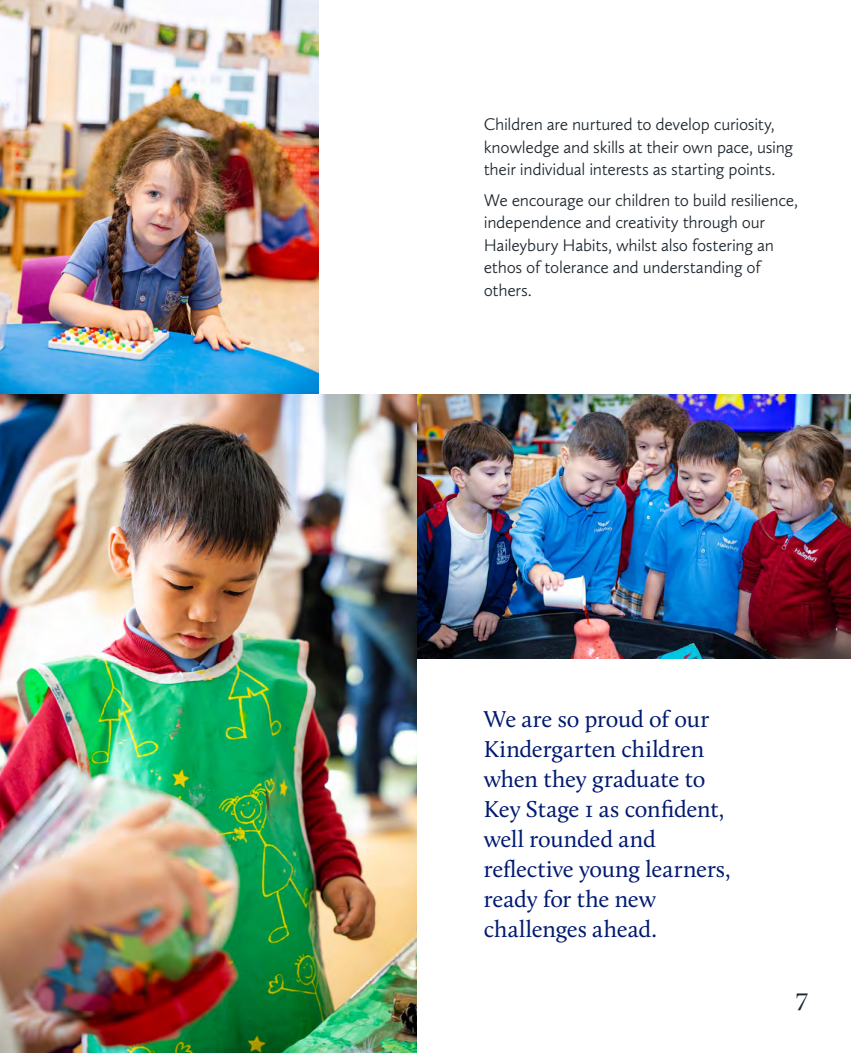
<style>
.page{position:relative;width:851px;height:1053px;background:#fff}
.page>*{position:absolute;margin:0;border:0;box-sizing:border-box;transform-origin:0 0}
.t1{font:25px "Chronicle Display";color:#1c252d}
.t2{font:23.75px/30px "Calluna";letter-spacing:-.01em;color:#001a71}
.t3{font:300 17.5px/22.5px "Calluna Sans";letter-spacing:-.015em;color:#1c252d}
</style>
<div class="page">
<img style="left:416px;top:395px;width:434px;height:263px">
<img style="left:1px;top:0;width:317px;height:395px">
<img style="left:0;top:395px;width:416px;height:657px">
<img style="left:0;top:0;width:1px;height:526px">
<p class="t3" style="left:483px;top:113px;width:311px">Children are nurtured to develop curiosity, knowledge and skills at their own pace, using their individual interests as starting points.</p>
<p class="t3" style="left:483px;top:188px;width:316px">We encourage our children to build resilience, independence and creativity through our Haileybury Habits, whilst also fostering an ethos of tolerance and understanding of others.</p>
<h2 class="t2" style="left:483px;top:703px;width:248px">We are so proud of our<br>Kindergarten children when they graduate to<br>Key Stage 1 as confident, well rounded and reflective young learners, ready for the new challenges ahead.</h2>
<h1 class="t1" style="left:795px;top:981px;width:14px">7</h1>
</div>
